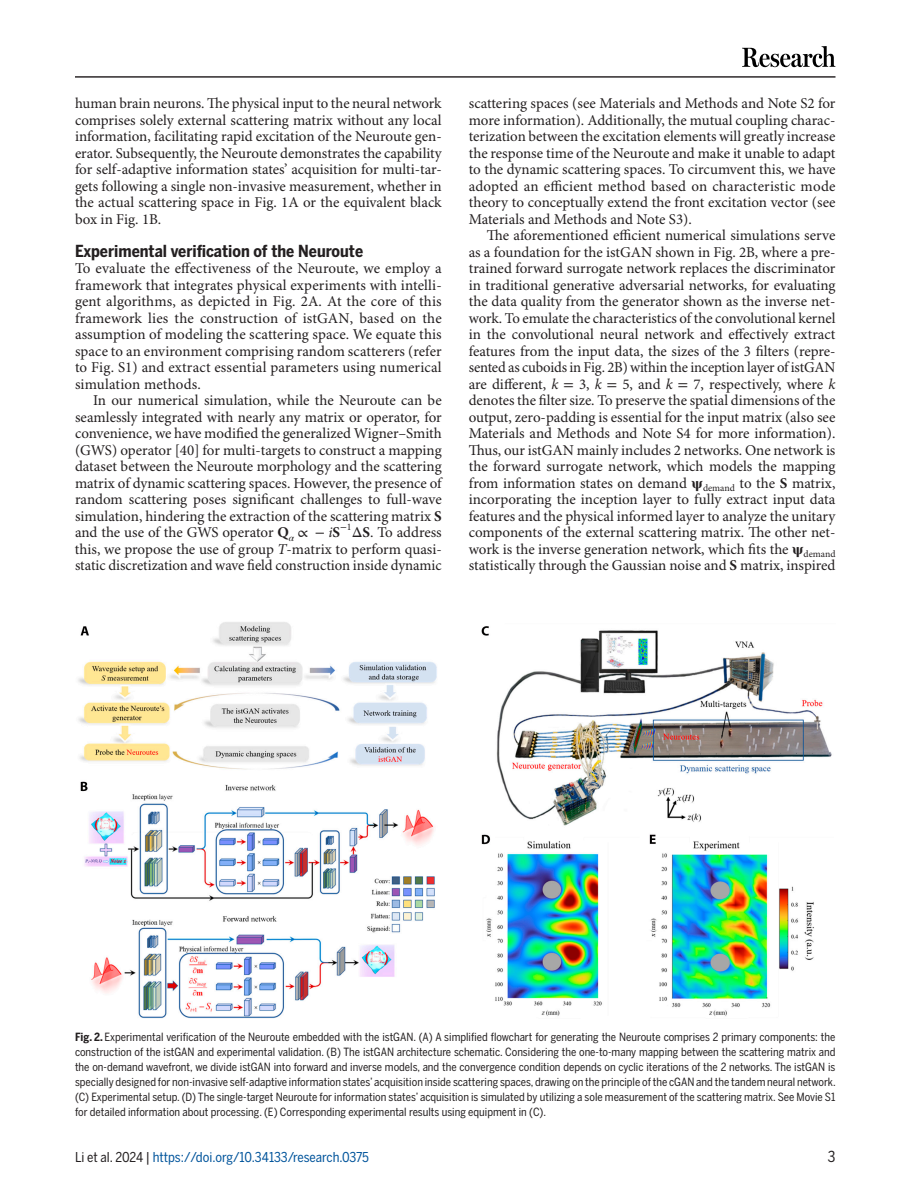
<style>
.page{position:relative;width:900px;height:1200px;background:#fff}
.page>*{position:absolute;margin:0;border:0;box-sizing:border-box;transform-origin:0 0}
.t1{font:700 16.5px "Benton Sans Cond";color:#231f20}
.t2{font:15px/16.5px "Minion Pro";color:#231f20;text-align:justify}
.t3{font:15px "Benton Sans Cond";color:#231f20}
.t4{font:13.5px "Benton Sans Cond";letter-spacing:-.005em;color:#00549b}
.t5{font:11.25px/15px "Benton Sans Cond";color:#231f20;text-align:justify}
.t6{font:10.05px "STIX";color:#231f20}
.s1{font-weight:700}
.s2{font-family:"STIX"}
.s3{font-style:italic}
.s4{font-family:"Minion Pro"}
.s5{font-family:"STIX";font-weight:700}
.s6{color:#231f20}
</style>
<div class="page">
<hr style="left:75px;top:76px;width:761px;height:2px;background:#231f20">
<svg style="left:742px;top:46px;width:93px;height:21px"></svg>
<img style="left:78px;top:622px;width:754px;height:397px">
<p class="t2" style="left:75px;top:96px;width:368px">human brain neurons. The physical input to the neural network comprises solely external scattering matrix without any local information, facilitating rapid excitation of the Neuroute gen&shy;erator. Subsequently, the Neuroute demonstrates the capability for self-adaptive information states’ acquisition for multi-tar&shy;gets following a single non-invasive measurement, whether in the actual scattering space in Fig. 1A or the equivalent black box in Fig. 1B.</p>
<p class="t1" style="left:75px;top:241px;width:290px">Experimental verification of the Neuroute</p>
<p class="t2" style="left:75px;top:261px;width:368px">To evaluate the effectiveness of the Neuroute, we employ a framework that integrates physical experiments with intelli&shy;gent algorithms, as depicted in Fig. 2A. At the core of this framework lies the construction of istGAN, based on the assumption of modeling the scattering space. We equate this space to an environment comprising random scatterers (refer to Fig. S1) and extract essential parameters using numerical simulation methods.</p>
<p class="t2" style="left:75px;top:393px;width:368px;text-indent:18px">In our numerical simulation, while the Neuroute can be seamlessly integrated with nearly any matrix or operator, for convenience, we have modified the generalized Wigner–Smith (GWS) operator [40] for multi-targets to construct a mapping dataset between the Neuroute morphology and the scattering matrix of dynamic scattering spaces. However, the presence of random scattering poses significant challenges to full-wave simulation, hindering the extraction of the scattering matrix <span class="s1">S </span>and the use of the GWS operator <span class="s1">Q</span><sub>α</sub> <span class="s2">∝ −</span> <span class="s3">i</span><span class="s1">S</span></p>
<p class="t6" style="left:340px;top:520px;width:13px">−<span class="s4">1</span></p>
<p class="t2" style="left:75px;top:525px;width:368px;text-indent:277px"><span class="s2">Δ</span><span class="s1">S</span>. To address this, we propose the use of group <span class="s3">T</span>-matrix to perform quasi&shy;static discretization and wave field construction inside dynamic</p>
<p class="t2" style="left:469px;top:96px;width:368px">scattering spaces (see Materials and Methods and Note S2 for more information). Additionally, the mutual coupling charac&shy;terization between the excitation elements will greatly increase the response time of the Neuroute and make it unable to adapt to the dynamic scattering spaces. To circumvent this, we have adopted an efficient method based on characteristic mode theory to conceptually extend the front excitation vector (see Materials and Methods and Note S3).</p>
<p class="t2" style="left:469px;top:228px;width:368px;text-indent:18px">The aforementioned efficient numerical simulations serve as a foundation for the istGAN shown in Fig. 2B, where a pre&shy;trained forward surrogate network replaces the discriminator in traditional generative adversarial networks, for evaluating the data quality from the generator shown as the inverse net&shy;work. To emulate the characteristics of the convolutional kernel in the convolutional neural network and effectively extract features from the input data, the sizes of the 3 filters (repre&shy;sented as cuboids in Fig. 2B) within the inception layer of istGAN are different, <span class="s3">k</span> <span class="s2">=</span> 3, <span class="s3">k</span> <span class="s2">=</span> 5, and <span class="s3">k</span> <span class="s2">=</span> 7, respectively, where <span class="s3">k </span>denotes the filter size. To preserve the spatial dimensions of the output, zero-padding is essential for the input matrix (also see Materials and Methods and Note S4 for more information).<br>Thus, our istGAN mainly includes 2 networks. One network is the forward surrogate network, which models the mapping from information states on demand <span class="s5">ψ</span><sub>demand</sub> to the <span class="s1">S</span> matrix, incorporating the inception layer to fully extract input data features and the physical informed layer to analyze the unitary components of the external scattering matrix. The other net&shy;work is the inverse generation network, which fits the <span class="s5">ψ</span><sub>demand </sub>statistically through the Gaussian noise and <span class="s1">S</span> matrix, inspired</p>
<p class="t5" style="left:75px;top:1030px;width:762px"><span class="s1">Fig. 2.</span> Experimental verification of the Neuroute embedded with the istGAN. (A) A simplified flowchart for generating the Neuroute comprises 2 primary components: the construction of the istGAN and experimental validation. (B) The istGAN architecture schematic. Considering the one-to-many mapping between the scattering matrix and the on-demand wavefront, we divide istGAN into forward and inverse models, and the convergence condition depends on cyclic iterations of the 2 networks. The istGAN is specially designed for non-invasive self-adaptive information states’ acquisition inside scattering spaces, drawing on the principle of the cGAN and the tandem neural network. (C) Experimental setup. (D) The single-target Neuroute for information states’ acquisition is simulated by utilizing a sole measurement of the scattering matrix. See Movie S1 for detailed information about processing. (E) Corresponding experimental results using equipment in (C).</p>
<p class="t4" style="left:75px;top:1149px;width:296px"><span class="s6">Li et al. 2024 |</span> https://doi.org/10.34133/research.0375</p>
<p class="t3" style="left:828px;top:1147px;width:9px">3</p>
</div>
